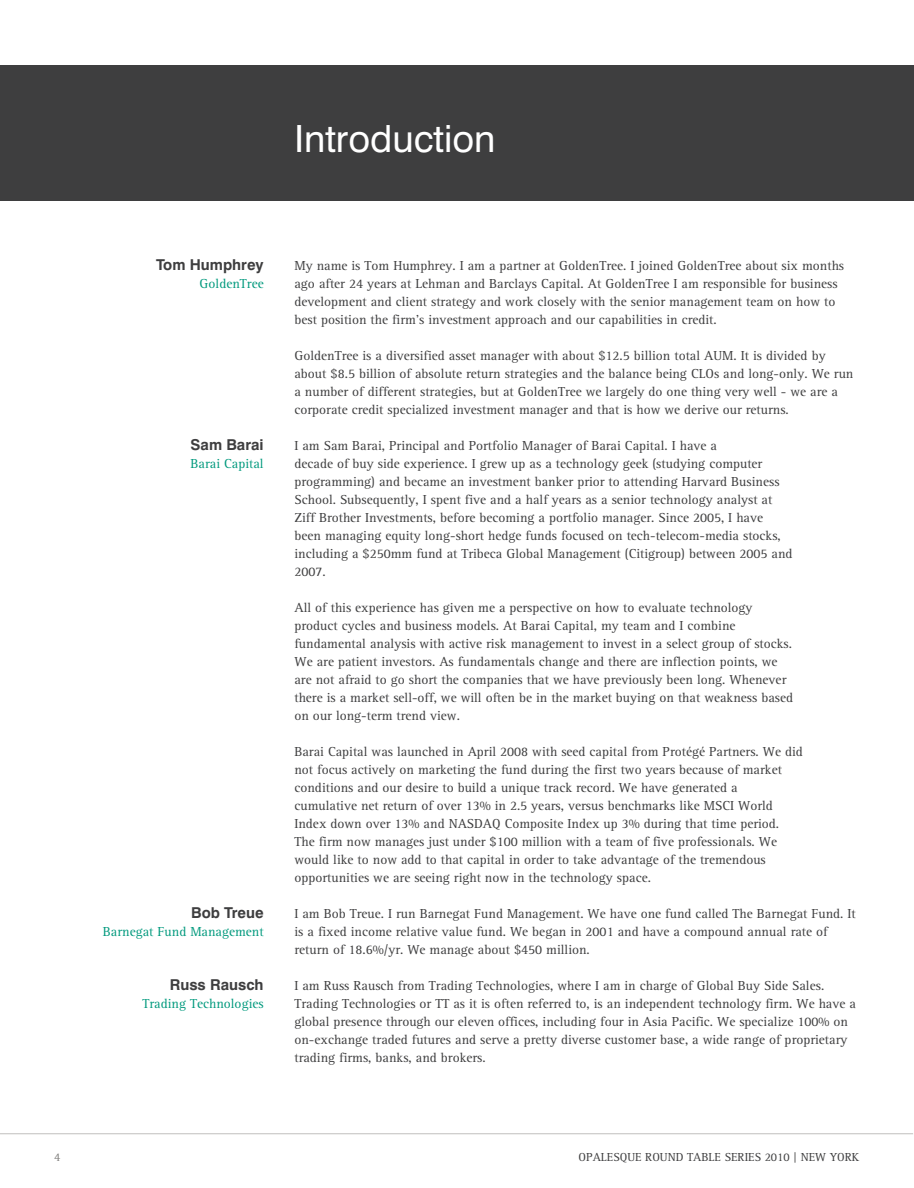
<style>
.page{position:relative;width:914px;height:1188px;background:#fff}
.page>*{position:absolute;margin:0;border:0;box-sizing:border-box;transform-origin:0 0}
.t1{font:37.5px "Swiss 721 BT";color:#fff}
.t2{font:700 15px "Swiss 721 BT";color:#3e3e3f}
.t3{font:13.5px/18px "Rotis Serif";color:#3e3e3f}
.t4{font:13.5px "Rotis Serif";color:#00997d}
.t5{font:12px "Rotis Serif";color:#3e3e3f}
.t6{font:12px "Rotis Serif";color:#807f7d}
</style>
<div class="page">
<hr style="left:0;top:1134px;width:913px;height:1px;background:#c0bfbe">
<div style="left:0;top:66px;width:913px;height:135px;background:#3e3e3f"></div>
<p class="t6" style="left:54px;top:1150px;width:8px">4</p>
<h1 class="t1" style="left:294px;top:117px;width:203px">Introduction</h1>
<p class="t2" style="left:156px;top:256px;width:109px">Tom Humphrey</p>
<p class="t4" style="left:200px;top:276px;width:66px">GoldenTree</p>
<p class="t2" style="left:191px;top:436px;width:75px">Sam Barai</p>
<p class="t4" style="left:191px;top:456px;width:75px">Barai Capital</p>
<p class="t2" style="left:191px;top:904px;width:74px">Bob Treue</p>
<p class="t4" style="left:103px;top:924px;width:162px">Barnegat Fund Management</p>
<p class="t2" style="left:170px;top:976px;width:95px">Russ Rausch</p>
<p class="t4" style="left:142px;top:996px;width:123px">Trading Technologies</p>
<p class="t3" style="left:294px;top:257px;width:551px">My name is Tom Humphrey. I am a partner at GoldenTree. I joined GoldenTree about six months ago after 24 years at Lehman and Barclays Capital. At GoldenTree I am responsible for business development and client strategy and work closely with the senior management team on how to best position the firm's investment approach and our capabilities in credit.</p>
<p class="t3" style="left:294px;top:347px;width:560px">GoldenTree is a diversified asset manager with about $12.5 billion total AUM. It is divided by about $8.5 billion of absolute return strategies and the balance being CLOs and long-only. We run a number of different strategies, but at GoldenTree we largely do one thing very well - we are a corporate credit specialized investment manager and that is how we derive our returns.</p>
<p class="t3" style="left:294px;top:437px;width:500px">I am Sam Barai, Principal and Portfolio Manager of Barai Capital. I have a<br>decade of buy side experience. I grew up as a technology geek (studying computer programming) and became an investment banker prior to attending Harvard Business School. Subsequently, I spent five and a half years as a senior technology analyst at Ziff Brother Investments, before becoming a portfolio manager. Since 2005, I have been managing equity long-short hedge funds focused on tech-telecom-media stocks, including a $250mm fund at Tribeca Global Management (Citigroup) between 2005 and 2007.</p>
<p class="t3" style="left:294px;top:599px;width:500px">All of this experience has given me a perspective on how to evaluate technology product cycles and business models. At Barai Capital, my team and I combine fundamental analysis with active risk management to invest in a select group of stocks.<br>We are patient investors. As fundamentals change and there are inflection points, we are not afraid to go short the companies that we have previously been long. Whenever there is a market sell-off, we will often be in the market buying on that weakness based on our long-term trend view.</p>
<p class="t3" style="left:294px;top:743px;width:510px">Barai Capital was launched in April 2008 with seed capital from Protégé Partners. We did not focus actively on marketing the fund during the first two years because of market conditions and our desire to build a unique track record. We have generated a cumulative net return of over 13% in 2.5 years, versus benchmarks like MSCI World Index down over 13% and NASDAQ Composite Index up 3% during that time period.<br>The firm now manages just under $100 million with a team of five professionals. We would like to now add to that capital in order to take advantage of the tremendous opportunities we are seeing right now in the technology space.</p>
<p class="t3" style="left:294px;top:905px;width:563px">I am Bob Treue. I run Barnegat Fund Management. We have one fund called The Barnegat Fund. It is a fixed income relative value fund. We began in 2001 and have a compound annual rate of return of 18.6%/yr. We manage about $450 million.</p>
<p class="t3" style="left:294px;top:977px;width:563px">I am Russ Rausch from Trading Technologies, where I am in charge of Global Buy Side Sales.<br>Trading Technologies or TT as it is often referred to, is an independent technology firm. We have a global presence through our eleven offices, including four in Asia Pacific. We specialize 100% on on-exchange traded futures and serve a pretty diverse customer base, a wide range of proprietary trading firms, banks, and brokers.</p>
<p class="t5" style="left:578px;top:1151px;width:282px">OPALESQUE ROUND TABLE SERIES 2010 | NEW YORK</p>
</div>
